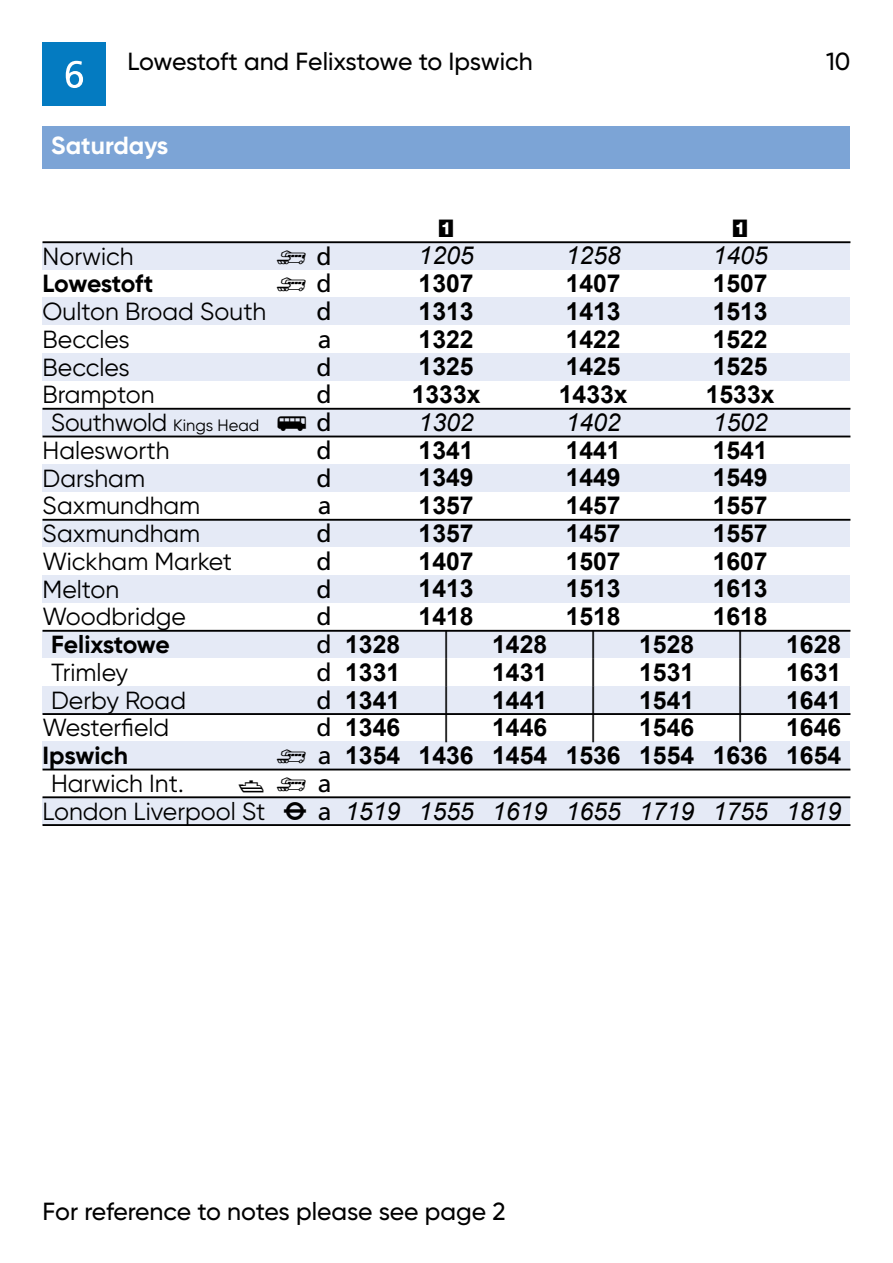
<style>
.page{position:relative;width:893px;height:1263px;background:#fff}
.page>*{position:absolute;margin:0;border:0;box-sizing:border-box;transform-origin:0 0}
.t1{font:34.5px/27.8px "TIME Sfont";color:#000;text-align:justify}
.t2{font:700 24.75px/27.8px "Arial";color:#000;text-align:justify}
.t3{font:24.75px/27.8px "Gilroy";color:#000}
.t4{font:500 24.75px "Gilroy";letter-spacing:-.005em;color:#000}
.t5{font:italic 24.75px "Arial";color:#000}
.t6{font:700 24.75px "Gilroy";letter-spacing:-.015em;color:#000}
.t7{font:24.75px "Frutiger LT Std";color:#000}
.t8{font:700 24.75px "Gilroy";color:#fff}
.t9{font:24.75px "TIME Sfont";color:#000}
.t10{font:24px "TIME Sfont";color:#000}
.s1{font-family:"Frutiger LT Std";font-size:24.75px}
.s2{font-size:16.5px}
.s3{font-family:"TIME Sfont";font-size:24px}
.s4{font-family:"Frutiger LT Std"}
</style>
<div class="page">
<div style="left:43px;top:126px;width:807px;height:42px;background:#7ca4d6"></div>
<div style="left:43px;top:242px;width:807px;height:27px;background:#e5eaf6"></div>
<div style="left:43px;top:575px;width:807px;height:27px;background:#e5eaf6"></div>
<div style="left:43px;top:297px;width:807px;height:28px;background:#e5eaf6"></div>
<div style="left:43px;top:630px;width:807px;height:28px;background:#e5eaf6"></div>
<div style="left:43px;top:353px;width:807px;height:27px;background:#e5eaf6"></div>
<div style="left:43px;top:686px;width:807px;height:27px;background:#e5eaf6"></div>
<div style="left:43px;top:408px;width:807px;height:28px;background:#e5eaf6"></div>
<div style="left:43px;top:741px;width:807px;height:28px;background:#e5eaf6"></div>
<div style="left:43px;top:464px;width:807px;height:27px;background:#e5eaf6"></div>
<div style="left:43px;top:797px;width:807px;height:27px;background:#e5eaf6"></div>
<div style="left:43px;top:519px;width:807px;height:28px;background:#e5eaf6"></div>
<hr style="left:43px;top:241px;width:807px;height:2px;background:#000">
<hr style="left:43px;top:408px;width:807px;height:2px;background:#000">
<hr style="left:43px;top:436px;width:807px;height:1px;background:#000">
<hr style="left:43px;top:519px;width:807px;height:2px;background:#000">
<hr style="left:43px;top:630px;width:807px;height:2px;background:#000">
<hr style="left:43px;top:713px;width:807px;height:2px;background:#000">
<hr style="left:43px;top:769px;width:807px;height:1px;background:#000">
<hr style="left:43px;top:796px;width:807px;height:2px;background:#000">
<hr style="left:43px;top:824px;width:807px;height:2px;background:#000">
<div style="left:43px;top:43px;width:63px;height:63px;background:#047bc1"></div>
<svg style="left:66px;top:61px;width:17px;height:27px"></svg>
<p class="t4" style="left:128px;top:46px;width:407px">Lowestoft and Felixstowe to Ipswich</p>
<p class="t4" style="left:826px;top:46px;width:26px">10</p>
<p class="t8" style="left:51px;top:129px;width:119px">Saturdays</p>
<p class="t3" style="left:43px;top:242px;width:93px">Norwich</p>
<p class="t10" style="left:277px;top:237px;width:56px">) <span class="s1">d</span></p>
<p class="t6" style="left:43px;top:268px;width:112px">Lowestoft</p>
<p class="t10" style="left:277px;top:265px;width:56px">) <span class="s1">d</span></p>
<p class="t3" style="left:43px;top:297px;width:225px">Oulton Broad South</p>
<p class="t7" style="left:317px;top:297px;width:17px">d</p>
<p class="t3" style="left:43px;top:325px;width:89px">Beccles</p>
<p class="t7" style="left:318px;top:325px;width:15px">a</p>
<p class="t3" style="left:43px;top:353px;width:89px">Beccles</p>
<p class="t7" style="left:317px;top:352px;width:17px">d</p>
<p class="t3" style="left:43px;top:380px;width:113px">Brampton</p>
<p class="t7" style="left:317px;top:380px;width:17px">d</p>
<p class="t3" style="left:43px;top:408px;width:291px;text-indent:8px">Southwold <span class="s2">Kings Head</span> <span class="s3">`</span> <span class="s4">d<br></span>Halesworth</p>
<p class="t7" style="left:317px;top:436px;width:17px">d</p>
<p class="t3" style="left:43px;top:464px;width:104px">Darsham</p>
<p class="t7" style="left:317px;top:463px;width:17px">d</p>
<p class="t3" style="left:43px;top:491px;width:159px">Saxmundham</p>
<p class="t7" style="left:318px;top:491px;width:15px">a</p>
<p class="t3" style="left:43px;top:519px;width:159px">Saxmundham</p>
<p class="t7" style="left:317px;top:519px;width:17px">d</p>
<p class="t3" style="left:43px;top:547px;width:191px">Wickham Market</p>
<p class="t7" style="left:317px;top:547px;width:17px">d</p>
<p class="t3" style="left:43px;top:575px;width:78px">Melton</p>
<p class="t7" style="left:317px;top:574px;width:17px">d</p>
<p class="t3" style="left:43px;top:602px;width:145px">Woodbridge</p>
<p class="t7" style="left:317px;top:602px;width:17px">d</p>
<p class="t6" style="left:51px;top:629px;width:120px">Felixstowe</p>
<p class="t7" style="left:317px;top:630px;width:17px">d</p>
<p class="t3" style="left:51px;top:658px;width:79px">Trimley</p>
<p class="t7" style="left:317px;top:658px;width:17px">d</p>
<p class="t3" style="left:51px;top:686px;width:137px">Derby Road</p>
<p class="t7" style="left:317px;top:685px;width:17px">d</p>
<p class="t3" style="left:43px;top:713px;width:128px">Westerfield</p>
<p class="t7" style="left:317px;top:713px;width:17px">d</p>
<p class="t6" style="left:43px;top:740px;width:87px">Ipswich</p>
<p class="t10" style="left:277px;top:737px;width:56px">) <span class="s1">a</span></p>
<p class="t3" style="left:51px;top:769px;width:134px">Harwich Int.</p>
<p class="t10" style="left:238px;top:765px;width:95px">,)<span class="s1">a</span></p>
<p class="t3" style="left:43px;top:797px;width:291px">London Liverpool St <span class="s3">T</span> <span class="s4">a</span></p>
<p class="t2" style="left:345px;top:631px;width:57px">1328<br>1331<br>1341<br>1346<br>1354</p>
<p class="t5" style="left:345px;top:795px;width:57px">1519</p>
<p class="t9" style="left:439px;top:209px;width:15px">1</p>
<p class="t5" style="left:419px;top:240px;width:57px">1205</p>
<p class="t2" style="left:412px;top:270px;width:70px;text-align:left">1307<br>1313<br>1322<br>1325<br>1333x</p>
<p class="t5" style="left:419px;top:406px;width:57px">1302</p>
<p class="t2" style="left:419px;top:437px;width:57px">1341<br>1349<br>1357<br>1357<br>1407<br>1413<br>1418</p>
<h1 class="t1" style="left:445px;top:626px;width:4px">C C C C</h1>
<p class="t2" style="left:419px;top:742px;width:57px">1436</p>
<p class="t5" style="left:419px;top:795px;width:57px">1555</p>
<p class="t2" style="left:492px;top:631px;width:57px">1428<br>1431<br>1441<br>1446<br>1454</p>
<p class="t5" style="left:492px;top:795px;width:57px">1619</p>
<p class="t5" style="left:566px;top:240px;width:57px">1258</p>
<p class="t2" style="left:559px;top:270px;width:70px;text-align:left">1407<br>1413<br>1422<br>1425<br>1433x</p>
<p class="t5" style="left:566px;top:406px;width:57px">1402</p>
<p class="t2" style="left:566px;top:437px;width:57px">1441<br>1449<br>1457<br>1457<br>1507<br>1513<br>1518</p>
<h1 class="t1" style="left:592px;top:626px;width:4px">C C C C</h1>
<p class="t2" style="left:566px;top:742px;width:57px">1536</p>
<p class="t5" style="left:566px;top:795px;width:57px">1655</p>
<p class="t2" style="left:639px;top:631px;width:57px">1528<br>1531<br>1541<br>1546<br>1554</p>
<p class="t5" style="left:639px;top:795px;width:57px">1719</p>
<p class="t9" style="left:733px;top:209px;width:15px">1</p>
<p class="t5" style="left:713px;top:240px;width:57px">1405</p>
<p class="t2" style="left:706px;top:270px;width:70px;text-align:left">1507<br>1513<br>1522<br>1525<br>1533x</p>
<p class="t5" style="left:713px;top:406px;width:57px">1502</p>
<p class="t2" style="left:713px;top:437px;width:57px">1541<br>1549<br>1557<br>1557<br>1607<br>1613<br>1618</p>
<h1 class="t1" style="left:739px;top:626px;width:4px">C C C C</h1>
<p class="t2" style="left:713px;top:742px;width:57px">1636</p>
<p class="t5" style="left:713px;top:795px;width:57px">1755</p>
<p class="t2" style="left:786px;top:631px;width:57px">1628<br>1631<br>1641<br>1646<br>1654</p>
<p class="t5" style="left:786px;top:795px;width:57px">1819</p>
<p class="t4" style="left:43px;top:1196px;width:464px">For reference to notes please see page 2</p>
</div>
